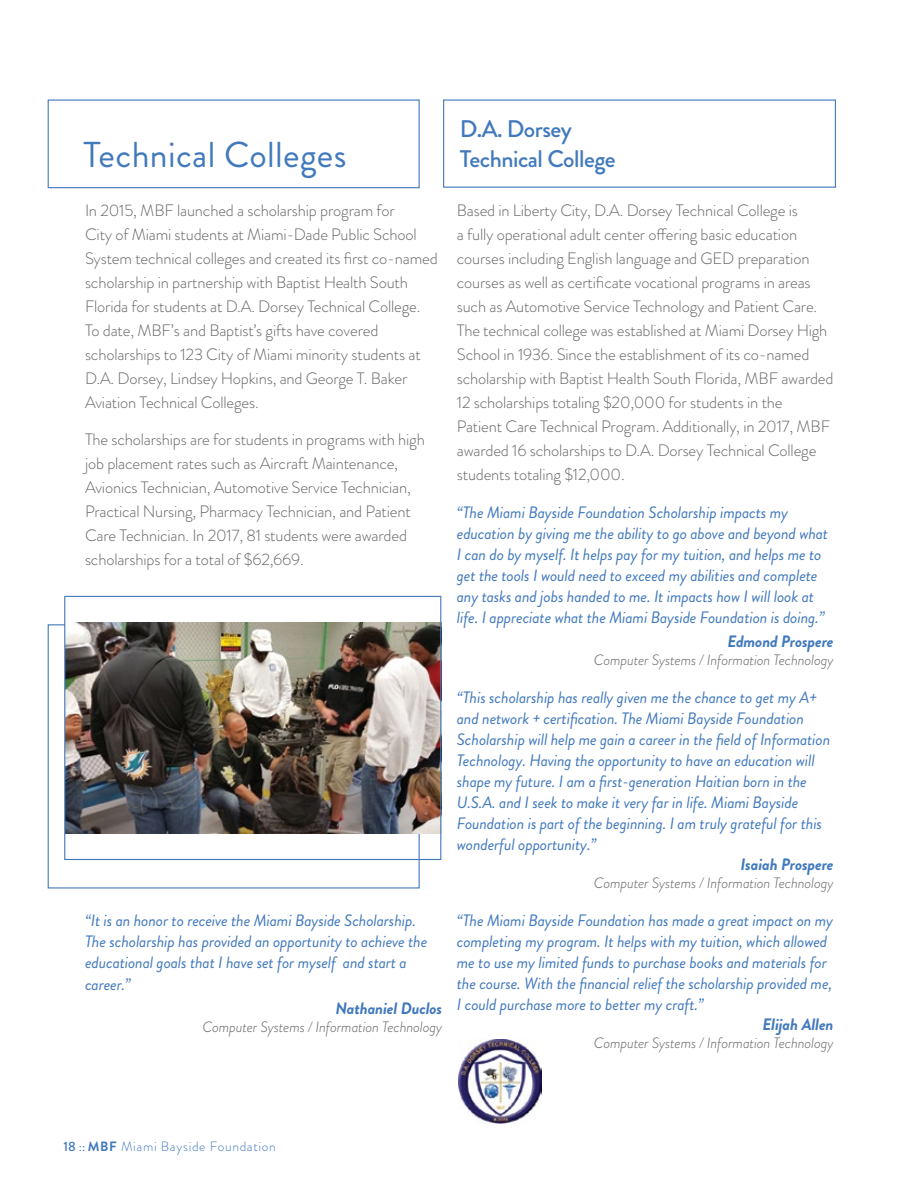
<style>
.page{position:relative;width:918px;height:1188px;background:#fff}
.page>*{position:absolute;margin:0;border:0;box-sizing:border-box;transform-origin:0 0}
.t1{font:36px "Brandon Grotesque";letter-spacing:.01em;color:#4179bd}
.t2{font:500 24px/30px "Brandon Grotesque";letter-spacing:-.02em;color:#4179bd}
.t3{font:300 16.5px/24px "Brandon Grotesque";letter-spacing:-.01em;color:#636466}
.t4{font:italic 16.5px/21px "Brandon Grotesque";letter-spacing:-.01em;color:#4179bd}
.t5{font:italic 700 16.5px "Brandon Grotesque";letter-spacing:-.01em;color:#4179bd}
.t6{font:italic 300 15px "Brandon Grotesque";letter-spacing:-.01em;color:#636466}
.t7{font:300 13.5px "Brandon Grotesque";letter-spacing:.05em;color:#4179bd}
.s1{font-weight:500}
.s2{font-weight:400;font-size:12px}
.s3{font-weight:700}
</style>
<div class="page">
<img style="left:66px;top:623px;width:373px;height:211px">
<div style="left:48px;top:99px;width:372px;height:89px;border:1px solid #4179bd"></div>
<div style="left:64px;top:596px;width:377px;height:264px;border:1px solid #4179bd"></div>
<div style="left:443px;top:99px;width:393px;height:89px;border:1px solid #4179bd"></div>
<img style="left:458px;top:1040px;width:83px;height:83px">
<h1 class="t1" style="left:84px;top:130px;width:265px">Technical Colleges</h1>
<p class="t3" style="left:85px;top:199px;width:354px">I n 2015, MBF launched a scholarship program for<br>City of Miami students at Miami-Dade Public School System technical colleges and created its first co-named scholarship in partnership with Baptist Health South Florida for students at D.A. Dorsey Technical College.<br>To date, MBF’s and Baptist’s gifts have covered scholarships to 123 City of Miami minority students at D.A. Dorsey, Lindsey H opkins, and George T. Baker Aviation Technical Colleges.</p>
<p class="t3" style="left:85px;top:427px;width:341px">The scholarships are for students in programs with high job placement rates such as Aircraft Maintenance, Avionics Technician, Automotive Service Technician, Practical N ursing, Pharmacy Technician, and Patient Care Technician. I n 2017, 81 students were awarded scholarships for a total of $62,669.</p>
<p class="t4" style="left:85px;top:910px;width:344px">“It is an honor to receive the Miami Bayside Scholarship.<br>The scholarship has provided an opportunity to achieve the educational goals that I have set for myself and start a career.”</p>
<p class="t5" style="left:335px;top:996px;width:108px">Nathaniel Duclos</p>
<p class="t6" style="left:202px;top:1016px;width:241px">Computer Systems / Information Technology</p>
<h2 class="t2" style="left:460px;top:114px;width:157px">D.A. Dorsey<br>Technical College</h2>
<p class="t3" style="left:457px;top:199px;width:378px">Based in Liberty City, D.A. Dorsey Technical College is<br>a fully operational adult center offering basic education courses including English language and GE D preparation courses as well as certificate vocational programs in areas such as Automotive Service Technology and Patient Care.<br>The technical college was established at Miami Dorsey H igh School in 1936. Since the establishment of its co-named scholarship with Baptist Health South Florida, MBF awarded 12 scholarships totaling $20,000 for students in the<br>Patient Care Technical Program. Additionally, in 2017, MBF awarded 16 scholarships to D.A. Dorsey Technical College students totaling $12,000.</p>
<p class="t4" style="left:457px;top:502px;width:373px">“The Miami Bayside Foundation Scholarship impacts my education by giving me the ability to go above and beyond what I can do by myself. It helps pay for my tuition, and helps me to get the tools I would need to exceed my abilities and complete any tasks and jobs handed to me. It impacts how I will look at life. I appreciate what the Miami Bayside Foundation is doing.”</p>
<p class="t5" style="left:727px;top:630px;width:108px">Edmond Prospere</p>
<p class="t6" style="left:594px;top:650px;width:241px">Computer Systems / Information Technology</p>
<p class="t4" style="left:457px;top:687px;width:375px">“This scholarship has really given me the chance to get my A+ and network + certification. The Miami Bayside Foundation Scholarship will help me gain a career in the field of Information Technology. Having the opportunity to have an education will shape my future. I am a first-generation Haitian born in the U.S.A. and I seek to make it very far in life. Miami Bayside Foundation is part of the beginning. I am truly grateful for this wonderful opportunity.”</p>
<p class="t5" style="left:741px;top:853px;width:94px">Isaiah Prospere</p>
<p class="t6" style="left:594px;top:873px;width:241px">Computer Systems / Information Technology</p>
<p class="t4" style="left:457px;top:910px;width:378px">“The Miami Bayside Foundation has made a great impact on my completing my program. It helps with my tuition, which allowed me to use my limited funds to purchase books and materials for the course. With the financial relief the scholarship provided me, I could purchase more to better my craft.”</p>
<p class="t5" style="left:763px;top:1013px;width:72px">Elijah Allen</p>
<p class="t6" style="left:594px;top:1032px;width:241px">Computer Systems / Information Technology</p>
<p class="t7" style="left:64px;top:1137px;width:214px"><span class="s1">18</span> <span class="s2">::</span> <span class="s3">MBF</span> Miami Bayside Foundation</p>
</div>
